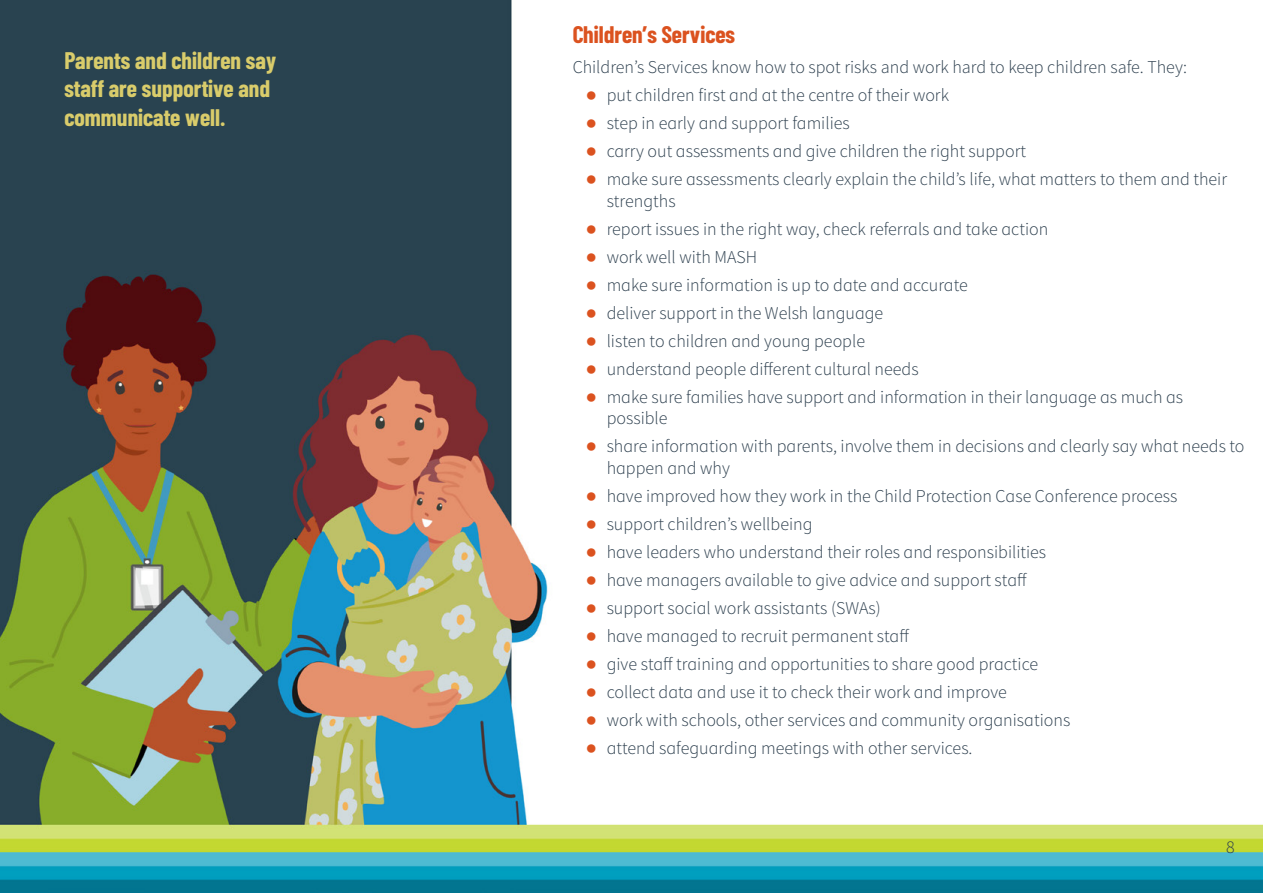
<style>
.page{position:relative;width:1263px;height:893px;background:#fff}
.page>*{position:absolute;margin:0;border:0;box-sizing:border-box;transform-origin:0 0}
.t1{font:700 24px/28.8px "Barlow Condensed";color:#d9cc6b}
.t2{font:700 24px "Barlow Condensed";color:#db521f}
.t3{font:300 18px/21.6px "Source Sans Pro";color:#2e404f}
.s1{font-family:"Arial";font-weight:700;font-size:19.5px;color:#db521f}
</style>
<div class="page">
<img style="left:0;top:0;width:1263px;height:893px">
<p class="t1" style="left:64px;top:44px;width:213px">Parents and children say staff are supportive and communicate well.</p>
<p class="t2" style="left:573px;top:17px;width:164px">Children’s Services</p>
<p class="t3" style="left:573px;top:57px;width:616px">Children’s Services know how to spot risks and work hard to keep children safe. They:</p>
<p class="t3" style="left:585px;top:85px;width:365px"><span class="s1">●</span> put children first and at the centre of their work</p>
<p class="t3" style="left:585px;top:113px;width:266px"><span class="s1">●</span> step in early and support families</p>
<p class="t3" style="left:585px;top:141px;width:442px"><span class="s1">●</span> carry out assessments and give children the right support</p>
<p class="t3" style="left:607px;top:168px;width:622px;text-indent:-21px"><span class="s1">●</span> make sure assessments clearly explain the child’s life, what matters to them and their strengths</p>
<p class="t3" style="left:585px;top:218px;width:464px"><span class="s1">●</span> report issues in the right way, check referrals and take action</p>
<p class="t3" style="left:585px;top:246px;width:173px"><span class="s1">●</span> work well with MASH</p>
<p class="t3" style="left:585px;top:274px;width:384px"><span class="s1">●</span> make sure information is up to date and accurate</p>
<p class="t3" style="left:585px;top:302px;width:299px"><span class="s1">●</span> deliver support in the Welsh language</p>
<p class="t3" style="left:585px;top:330px;width:281px"><span class="s1">●</span> listen to children and young people</p>
<p class="t3" style="left:585px;top:358px;width:335px"><span class="s1">●</span> understand people different cultural needs</p>
<p class="t3" style="left:607px;top:386px;width:578px;text-indent:-21px"><span class="s1">●</span> make sure families have support and information in their language as much as possible</p>
<p class="t3" style="left:607px;top:436px;width:639px;text-indent:-21px"><span class="s1">●</span> share information with parents, involve them in decisions and clearly say what needs to happen and why</p>
<p class="t3" style="left:585px;top:485px;width:593px"><span class="s1">●</span> have improved how they work in the Child Protection Case Conference process</p>
<p class="t3" style="left:585px;top:513px;width:229px"><span class="s1">●</span> support children’s wellbeing</p>
<p class="t3" style="left:585px;top:541px;width:462px"><span class="s1">●</span> have leaders who understand their roles and responsibilities</p>
<p class="t3" style="left:585px;top:569px;width:443px"><span class="s1">●</span> have managers available to give advice and support staff</p>
<p class="t3" style="left:585px;top:597px;width:297px"><span class="s1">●</span> support social work assistants (SWAs)</p>
<p class="t3" style="left:585px;top:625px;width:325px"><span class="s1">●</span> have managed to recruit permanent staff</p>
<p class="t3" style="left:585px;top:653px;width:454px"><span class="s1">●</span> give staff training and opportunities to share good practice</p>
<p class="t3" style="left:585px;top:681px;width:423px"><span class="s1">●</span> collect data and use it to check their work and improve</p>
<p class="t3" style="left:585px;top:709px;width:486px"><span class="s1">●</span> work with schools, other services and community organisations</p>
<p class="t3" style="left:585px;top:737px;width:389px"><span class="s1">●</span> attend safeguarding meetings with other services.</p>
<p class="t3" style="left:1226px;top:836px;width:10px">8</p>
</div>
